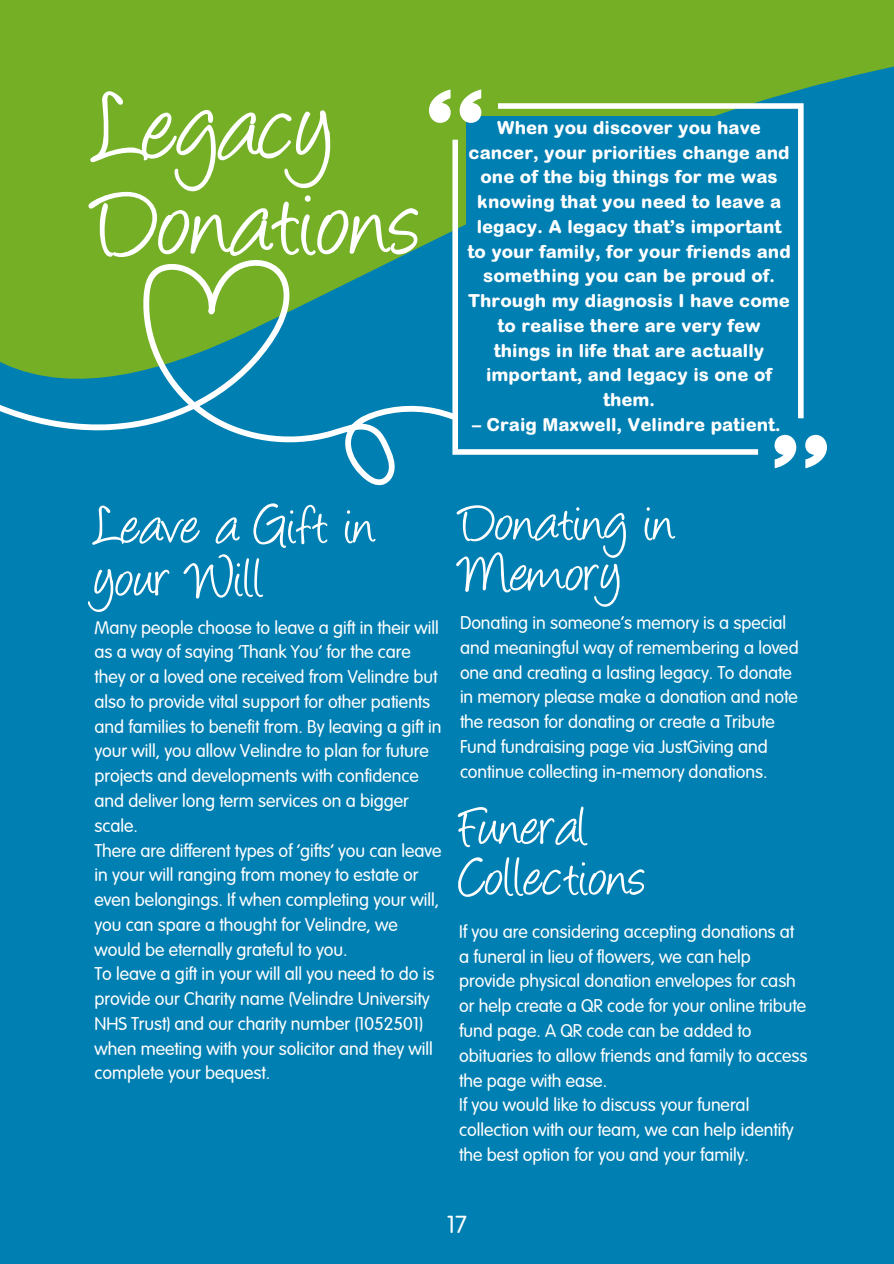
<style>
.page{position:relative;width:894px;height:1264px;background:#fff}
.page>*{position:absolute;margin:0;border:0;box-sizing:border-box;transform-origin:0 0}
.t1{font:114px/95.7px "Angelina";color:#fff}
.t2{font:63px/50.7px "Angelina";color:#fff}
.t3{font:24px "Arial Rounded";color:#fff}
.t4{font:18px/24.8px "Arial Rounded";color:#fff}
.t5{font:800 18px/24.8px "Arial Rounded MT Std";color:#fff;text-align:center}
</style>
<div class="page">
<div style="left:0;top:0;width:893px;height:1263px;background:#007fb2"></div>
<svg style="left:0;top:0;width:893px;height:395px;fill:#74af26"></svg>
<svg style="left:498px;top:103px;width:305px;height:315px"></svg>
<svg style="left:452px;top:140px;width:305px;height:315px"></svg>
<svg style="left:459px;top:89px;width:22px;height:34px"></svg>
<svg style="left:429px;top:89px;width:21px;height:34px"></svg>
<svg style="left:774px;top:435px;width:22px;height:33px"></svg>
<svg style="left:805px;top:435px;width:21px;height:33px"></svg>
<svg style="left:0;top:258px;width:456px;height:228px"></svg>
<p class="t1" style="left:95px;top:91px;width:327px">Legacy<br>Donations</p>
<h1 class="t5" style="left:467px;top:117px;width:325px">When you discover you have cancer, your priorities change and one of the big things for me was knowing that you need to leave a legacy. A legacy that’s important to your family, for your friends and something you can be proud of.<br>Through my diagnosis I have come to realise there are very few things in life that are actually important, and legacy is one of them.</h1>
<h1 class="t5" style="left:472px;top:414px;width:310px">– Craig Maxwell, Velindre patient.</h1>
<p class="t2" style="left:95px;top:505px;width:282px;line-height:52.8px">Leave a Gift in your Will</p>
<p class="t4" style="left:95px;top:616px;width:348px">Many people choose to leave a gift in their will as a way of saying ‘Thank You’ for the care they or a loved one received from Velindre but also to provide vital support for other patients and families to benefit from. By leaving a gift in your will, you allow Velindre to plan for future projects and developments with confidence and deliver long term services on a bigger scale.</p>
<p class="t4" style="left:95px;top:839px;width:348px">There are different types of ‘gifts’ you can leave in your will ranging from money to estate or even belongings. If when completing your will, you can spare a thought for Velindre, we would be eternally grateful to you.</p>
<h2 class="t4" style="left:95px;top:963px;width:341px">To leave a gift in your will all you need to do is provide our Charity name (Velindre University NHS Trust) and our charity number (1052501) when meeting with your solicitor and they will complete your bequest.</h2>
<h3 class="t2" style="left:460px;top:503px;width:217px">Donating in<br>Memory</h3>
<p class="t4" style="left:460px;top:612px;width:340px">Donating in someone’s memory is a special and meaningful way of remembering a loved one and creating a lasting legacy. To donate in memory please make a donation and note the reason for donating or create a Tribute Fund fundraising page via JustGiving and continue collecting in-memory donations.</p>
<p class="t2" style="left:460px;top:807px;width:187px">Funeral<br>Collections</p>
<p class="t4" style="left:459px;top:920px;width:350px">If you are considering accepting donations at a funeral in lieu of flowers, we can help provide physical donation envelopes for cash or help create a QR code for your online tribute fund page. A QR code can be added to obituaries to allow friends and family to access the page with ease.</p>
<h2 class="t4" style="left:459px;top:1094px;width:336px">If you would like to discuss your funeral collection with our team, we can help identify the best option for you and your family.</h2>
<h2 class="t3" style="left:446px;top:1213px;width:21px">17</h2>
</div>
